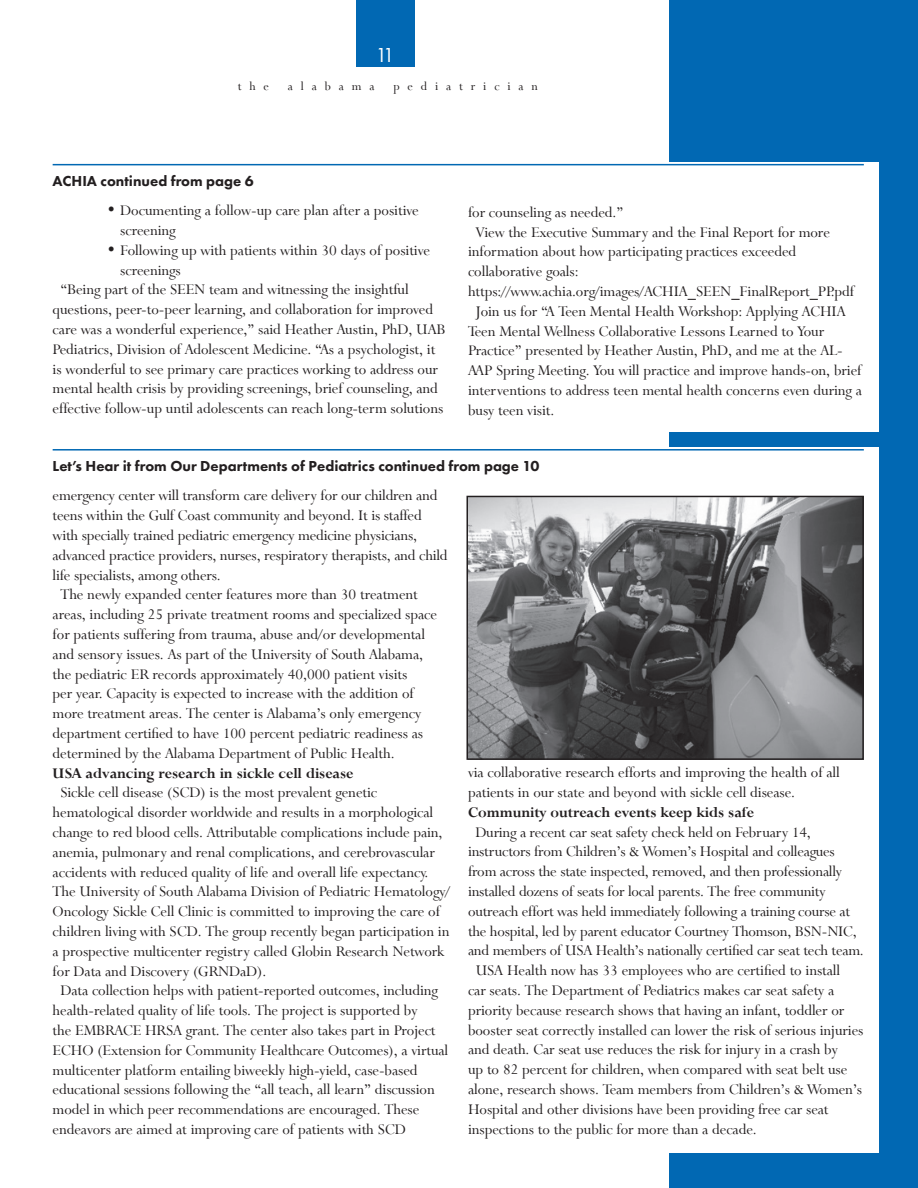
<style>
.page{position:relative;width:918px;height:1188px;background:#fff}
.page>*{position:absolute;margin:0;border:0;box-sizing:border-box;transform-origin:0 0}
.t1{font:21px "Futura PT";color:#fff}
.t2{font:16.5px/19.8px "Lapidary 333 BT";color:#231f20}
.t3{font:700 16.5px "Lapidary 333 BT";color:#231f20}
.t4{font:800 15px "Futura PT";color:#231f20}
.t5{font:13.5px "Lapidary 333 BT";letter-spacing:.59em;color:#231f20}
</style>
<div class="page">
<div style="left:670px;top:0;width:248px;height:1188px;background:#0168b3"></div>
<div style="left:356px;top:0;width:58px;height:67px;background:#0168b3"></div>
<div style="left:39px;top:447px;width:840px;height:705px;background:#fff"></div>
<div style="left:39px;top:162px;width:840px;height:270px;background:#fff"></div>
<hr style="left:53px;top:449px;width:811px;height:2px;background:#0168b3">
<hr style="left:53px;top:164px;width:811px;height:1px;background:#0168b3">
<img style="left:469px;top:499px;width:392px;height:258px">
<div style="left:466px;top:496px;width:398px;height:264px;border:2px solid #231f20"></div>
<p class="t1" style="left:375px;top:43px;width:21px">11</p>
<p class="t5" style="left:238px;top:79px;width:33px">the</p>
<p class="t5" style="left:288px;top:79px;width:88px">alabama</p>
<p class="t5" style="left:393px;top:79px;width:146px">pediatrician</p>
<p class="t4" style="left:53px;top:171px;width:203px">ACHIA continued from page 6</p>
<p class="t2" style="left:120px;top:201px;width:300px;text-indent:-14px">• Documenting a follow-up care plan after a positive screening</p>
<p class="t2" style="left:107px;top:240px;width:325px">• Following up with patients within 30 days of positive</p>
<p class="t2" style="left:120px;top:260px;width:62px">screenings</p>
<p class="t2" style="left:60px;top:280px;width:350px">“Being part of the SEEN team and witnessing the insightful</p>
<p class="t2" style="left:53px;top:300px;width:382px">questions, peer-to-peer learning, and collaboration for improved</p>
<p class="t2" style="left:53px;top:320px;width:394px">care was a wonderful experience,” said Heather Austin, PhD, UAB</p>
<p class="t2" style="left:53px;top:339px;width:384px">Pediatrics, Division of Adolescent Medicine. “As a psychologist, it</p>
<p class="t2" style="left:53px;top:359px;width:387px">is wonderful to see primary care practices working to address our</p>
<p class="t2" style="left:53px;top:379px;width:387px">mental health crisis by providing screenings, brief counseling, and</p>
<p class="t2" style="left:53px;top:399px;width:392px">effective follow-up until adolescents can reach long-term solutions</p>
<p class="t2" style="left:468px;top:202px;width:157px">for counseling as needed.”</p>
<p class="t2" style="left:476px;top:222px;width:356px">View the Executive Summary and the Final Report for more</p>
<p class="t2" style="left:468px;top:242px;width:330px">information about how participating practices exceeded</p>
<p class="t2" style="left:468px;top:262px;width:112px">collaborative goals:</p>
<p class="t2" style="left:468px;top:281px;width:388px">https://www.achia.org/images/ACHIA_SEEN_FinalReport_PP.pdf</p>
<p class="t2" style="left:476px;top:301px;width:371px">Join us for “A Teen Mental Health Workshop: Applying ACHIA</p>
<p class="t2" style="left:468px;top:321px;width:358px">Teen Mental Wellness Collaborative Lessons Learned to Your</p>
<p class="t2" style="left:468px;top:341px;width:376px">Practice” presented by Heather Austin, PhD, and me at the AL-</p>
<p class="t2" style="left:468px;top:361px;width:395px">AAP Spring Meeting. You will practice and improve hands-on, brief</p>
<p class="t2" style="left:468px;top:380px;width:395px">interventions to address teen mental health concerns even during a</p>
<p class="t2" style="left:468px;top:400px;width:88px">busy teen visit.</p>
<p class="t4" style="left:53px;top:456px;width:488px">Let’s Hear it from Our Departments of Pediatrics continued from page 10</p>
<p class="t2" style="left:53px;top:486px;width:386px">emergency center will transform care delivery for our children and</p>
<p class="t2" style="left:53px;top:506px;width:371px">teens within the Gulf Coast community and beyond. It is staffed</p>
<p class="t2" style="left:53px;top:525px;width:366px">with specially trained pediatric emergency medicine physicians,</p>
<p class="t2" style="left:53px;top:545px;width:396px">advanced practice providers, nurses, respiratory therapists, and child</p>
<p class="t2" style="left:53px;top:565px;width:170px">life specialists, among others.</p>
<p class="t2" style="left:60px;top:585px;width:359px">The newly expanded center features more than 30 treatment</p>
<p class="t2" style="left:53px;top:605px;width:386px">areas, including 25 private treatment rooms and specialized space</p>
<p class="t2" style="left:53px;top:624px;width:374px">for patients suffering from trauma, abuse and/or developmental</p>
<p class="t2" style="left:53px;top:644px;width:372px">and sensory issues. As part of the University of South Alabama,</p>
<p class="t2" style="left:53px;top:664px;width:356px">the pediatric ER records approximately 40,000 patient visits</p>
<p class="t2" style="left:53px;top:684px;width:363px">per year. Capacity is expected to increase with the addition of</p>
<p class="t2" style="left:53px;top:704px;width:370px">more treatment areas. The center is Alabama’s only emergency</p>
<p class="t2" style="left:53px;top:723px;width:372px">department certified to have 100 percent pediatric readiness as</p>
<p class="t2" style="left:53px;top:743px;width:343px">determined by the Alabama Department of Public Health.</p>
<p class="t3" style="left:53px;top:763px;width:302px">USA advancing research in sickle cell disease</p>
<p class="t2" style="left:60px;top:783px;width:318px">Sickle cell disease (SCD) is the most prevalent genetic</p>
<p class="t2" style="left:53px;top:803px;width:382px">hematological disorder worldwide and results in a morphological</p>
<p class="t2" style="left:53px;top:822px;width:391px">change to red blood cells. Attributable complications include pain,</p>
<p class="t2" style="left:53px;top:842px;width:384px">anemia, pulmonary and renal complications, and cerebrovascular</p>
<p class="t2" style="left:53px;top:862px;width:377px">accidents with reduced quality of life and overall life expectancy.</p>
<p class="t2" style="left:53px;top:882px;width:399px">The University of South Alabama Division of Pediatric Hematology/</p>
<p class="t2" style="left:53px;top:902px;width:389px">Oncology Sickle Cell Clinic is committed to improving the care of</p>
<p class="t2" style="left:53px;top:921px;width:398px">children living with SCD. The group recently began participation in</p>
<p class="t2" style="left:53px;top:941px;width:393px">a prospective multicenter registry called Globin Research Network</p>
<p class="t2" style="left:53px;top:961px;width:215px">for Data and Discovery (GRNDaD).</p>
<p class="t2" style="left:60px;top:981px;width:379px">Data collection helps with patient-reported outcomes, including</p>
<p class="t2" style="left:53px;top:1001px;width:366px">health-related quality of life tools. The project is supported by</p>
<p class="t2" style="left:53px;top:1020px;width:384px">the EMBRACE HRSA grant. The center also takes part in Project</p>
<p class="t2" style="left:53px;top:1040px;width:397px">ECHO (Extension for Community Healthcare Outcomes), a virtual</p>
<p class="t2" style="left:53px;top:1060px;width:366px">multicenter platform entailing biweekly high-yield, case-based</p>
<p class="t2" style="left:53px;top:1080px;width:384px">educational sessions following the “all teach, all learn” discussion</p>
<p class="t2" style="left:53px;top:1100px;width:368px">model in which peer recommendations are encouraged. These</p>
<p class="t2" style="left:53px;top:1119px;width:355px">endeavors are aimed at improving care of patients with SCD</p>
<p class="t2" style="left:468px;top:763px;width:373px">via collaborative research efforts and improving the health of all patients in our state and beyond with sickle cell disease.</p>
<p class="t3" style="left:468px;top:802px;width:288px">Community outreach events keep kids safe</p>
<p class="t2" style="left:475px;top:822px;width:337px">During a recent car seat safety check held on February 14,</p>
<p class="t2" style="left:468px;top:842px;width:368px">instructors from Children’s &amp; Women’s Hospital and colleagues</p>
<p class="t2" style="left:468px;top:862px;width:375px">from across the state inspected, removed, and then professionally</p>
<p class="t2" style="left:468px;top:881px;width:359px">installed dozens of seats for local parents. The free community</p>
<p class="t2" style="left:468px;top:901px;width:384px">outreach effort was held immediately following a training course at</p>
<p class="t2" style="left:468px;top:921px;width:390px">the hospital, led by parent educator Courtney Thomson, BSN-NIC,</p>
<p class="t2" style="left:468px;top:941px;width:397px">and members of USA Health’s nationally certified car seat tech team.</p>
<p class="t2" style="left:476px;top:961px;width:366px">USA Health now has 33 employees who are certified to install</p>
<p class="t2" style="left:468px;top:980px;width:368px">car seats. The Department of Pediatrics makes car seat safety a</p>
<p class="t2" style="left:468px;top:1000px;width:378px">priority because research shows that having an infant, toddler or</p>
<p class="t2" style="left:468px;top:1020px;width:397px">booster seat correctly installed can lower the risk of serious injuries</p>
<p class="t2" style="left:468px;top:1040px;width:371px">and death. Car seat use reduces the risk for injury in a crash by</p>
<p class="t2" style="left:468px;top:1060px;width:381px">up to 82 percent for children, when compared with seat belt use</p>
<p class="t2" style="left:468px;top:1079px;width:396px">alone, research shows. Team members from Children’s &amp; Women’s</p>
<p class="t2" style="left:468px;top:1099px;width:362px">Hospital and other divisions have been providing free car seat</p>
<p class="t2" style="left:468px;top:1119px;width:290px">inspections to the public for more than a decade.</p>
</div>
